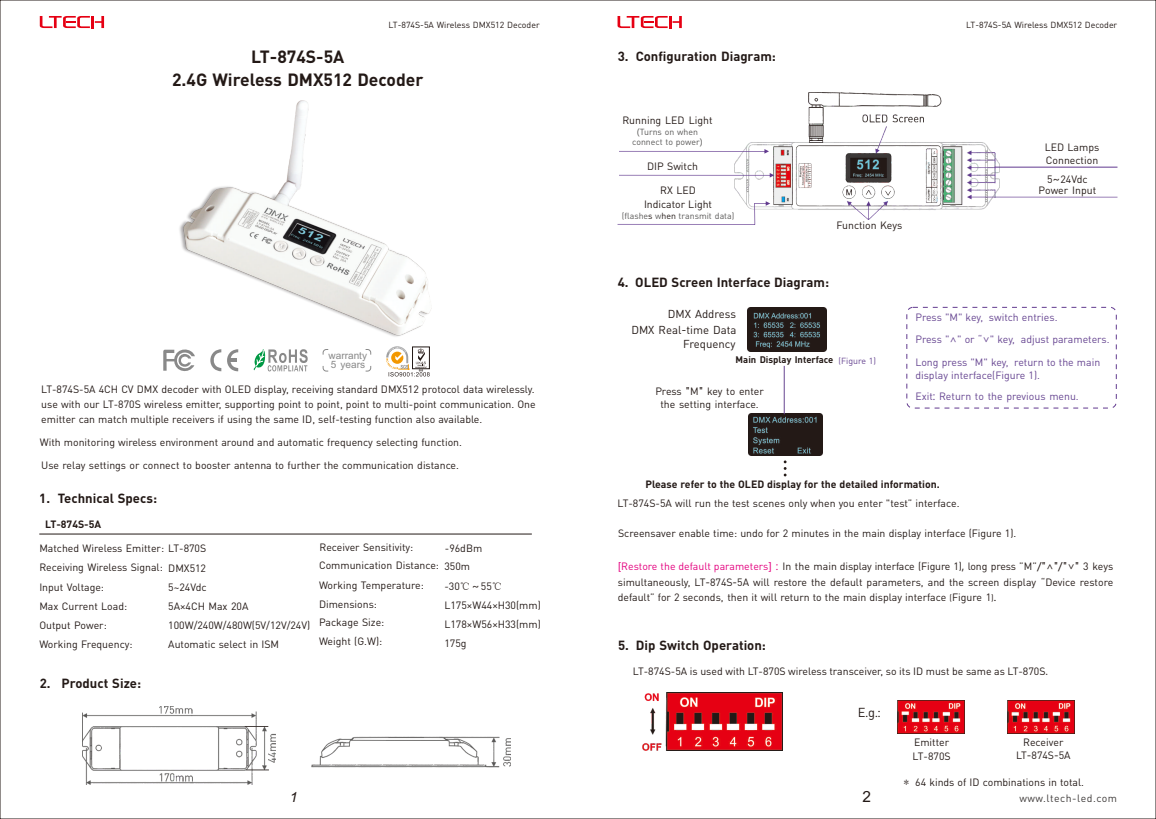
<style>
.page{position:relative;width:1156px;height:819px;background:#fff}
.page>*{position:absolute;margin:0;border:0;box-sizing:border-box;transform-origin:0 0}
.t1{font:700 17.5px/22.4px "DIN Pro";color:#231916;text-align:center}
.t2{font:15.4px "Arial";color:#231916}
.t3{font:italic 14px "Arial";color:#231916}
.t4{font:700 13.12px "DIN Pro";color:#231916}
.t5{font:700 13.12px "DIN Pro";color:#231916}
.t6{font:11.38px/15.8px "DIN Pro";color:#231916;text-align:right}
.t7{font:11.2px "Microsoft Ya Hei";color:#231916}
.t8{font:10.5px/19.1px "DIN Pro";color:#231916}
.t9{font:10.5px/22.2px "DIN Pro";color:#664591}
.t10{font:700 10.5px "DIN Pro";color:#231916}
.t11{font:10.5px "DIN Pro";letter-spacing:.05em;color:#3f3b3a}
.t12{font:9.97px/8.9px "Arial";color:#898989}
.t13{font:700 9.45px "DIN Pro";color:#231916}
.t14{font:8.75px "DIN Pro";color:#231916}
.t15{font:8.75px/10.3px "DIN Pro";color:#595857;text-align:center}
.t16{font:8.75px "DIN Pro";color:#664591}
.s1{font-family:"Sim Sun"}
.s2{font-family:"Microsoft Ya Hei"}
.s3{color:#231916}
.s4{font-family:"Microsoft Ya Hei";color:#e4007f}
.s5{color:#e4007f}
.s6{font-size:8.75px}
.s7{font-family:"DIN Pro";font-size:12.95px}
</style>
<div class="page">
<hr style="left:39px;top:533px;width:493px;height:1px;background:#231916">
<svg style="left:163px;top:349px;width:32px;height:22px"></svg>
<svg style="left:210px;top:349px;width:28px;height:22px"></svg>
<svg style="left:253px;top:349px;width:55px;height:22px"></svg>
<svg style="left:322px;top:349px;width:49px;height:23px"></svg>
<svg style="left:386px;top:346px;width:44px;height:30px"></svg>
<img style="left:735px;top:92px;width:264px;height:127px">
<svg style="left:967px;top:195px;width:150px;height:4px"></svg>
<hr style="left:995px;top:167px;width:122px;height:1px;background:#623a8f">
<svg style="left:619px;top:173px;width:155px;height:4px"></svg>
<svg style="left:619px;top:149px;width:150px;height:5px"></svg>
<div style="left:906px;top:307px;width:211px;height:101px;border:1px dashed #623a8f;border-radius:6px"></div>
<svg style="left:617px;top:201px;width:153px;height:24px"></svg>
<svg style="left:40px;top:16px;width:64px;height:12px"></svg>
<svg style="left:617px;top:16px;width:65px;height:12px"></svg>
<img style="left:83px;top:706px;width:427px;height:78px">
<img style="left:747px;top:307px;width:79px;height:44px">
<img style="left:749px;top:413px;width:74px;height:42px">
<hr style="left:784px;top:366px;width:1px;height:48px;background:#664591">
<svg style="left:784px;top:460px;width:2px;height:16px"></svg>
<img style="left:642px;top:692px;width:140px;height:58px">
<img style="left:898px;top:700px;width:67px;height:33px">
<img style="left:1008px;top:700px;width:67px;height:33px">
<img style="left:179px;top:100px;width:252px;height:237px">
<p class="t14" style="left:389px;top:21px;width:153px">LT-874S-5A Wireless DMX512 Decoder</p>
<h1 class="t1" style="left:172px;top:47px;width:253px">LT-874S-5A<br>2.4G Wireless DMX512 Decoder</h1>
<p class="t12" style="left:329px;top:351px;width:40px">warranty<br>5 years</p>
<p class="t8" style="left:41px;top:380px;width:495px">LT-874S-5A 4CH CV DMX decoder with OLED display, receiving standard DMX512 protocol data wirelessly.</p>
<p class="t8" style="left:41px;top:397px;width:496px;line-height:14.7px">use with our LT-870S wireless emitter, supporting point to point, point to multi-point communication. One emitter can match multiple receivers if using the same ID, self-testing function also available.</p>
<p class="t8" style="left:40px;top:434px;width:424px">With monitoring wireless environment around and automatic frequency selecting function.</p>
<p class="t8" style="left:41px;top:456px;width:419px">Use relay settings or connect to booster antenna to further the communication distance.</p>
<p class="t4" style="left:39px;top:493px;width:119px">1. Technical Specs:</p>
<p class="t8" style="left:39px;top:540px;width:168px;text-align:justify">Matched Wireless Emitter: LT-870S Receiving Wireless Signal: DMX512<br>Input Voltage:</p>
<p class="t10" style="left:45px;top:520px;width:57px">LT-874S-5A</p>
<p class="t8" style="left:319px;top:538px;width:95px">Receiver Sensitivity:</p>
<p class="t8" style="left:445px;top:539px;width:39px">-96dBm</p>
<p class="t8" style="left:319px;top:556px;width:122px">Communication Distance:<br>Working Temperature:<br>Dimensions:<br>Package Size:<br>Weight (G.W):</p>
<p class="t8" style="left:444px;top:558px;width:98px">350m<br>-30<span class="s1">℃</span><span class="s2">～</span>55<span class="s1">℃<br></span>L175×W44×H30(mm)<br>L178×W56×H33(mm)<br>175g</p>
<p class="t8" style="left:168px;top:578px;width:40px">5~24Vdc</p>
<p class="t8" style="left:39px;top:597px;width:89px">Max Current Load:</p>
<p class="t8" style="left:168px;top:597px;width:82px">5A×4CH Max 20A</p>
<p class="t8" style="left:39px;top:616px;width:69px">Output Power:</p>
<p class="t8" style="left:168px;top:616px;width:144px">100W/240W/480W(5V/12V/24V)</p>
<p class="t8" style="left:39px;top:635px;width:95px">Working Frequency:</p>
<p class="t8" style="left:168px;top:636px;width:112px">Automatic select in ISM</p>
<p class="t4" style="left:40px;top:677px;width:103px">2. Product Size:</p>
<h3 class="t3" style="left:290px;top:791px;width:9px">1</h3>
<p class="t5" style="left:618px;top:51px;width:160px">3. Configuration Diagram:</p>
<p class="t14" style="left:966px;top:21px;width:153px">LT-874S-5A Wireless DMX512 Decoder</p>
<p class="t8" style="left:622px;top:112px;width:92px">Running LED Light</p>
<p class="t15" style="left:632px;top:127px;width:72px"><span class="s2">(</span>Turns on when connect to power<span class="s2">)</span></p>
<p class="t8" style="left:644px;top:185px;width:70px;line-height:13.5px;text-align:center">RX LED<br>Indicator Light</p>
<p class="t15" style="left:622px;top:212px;width:114px">(flashe<span class="s3">s</span> w<span class="s3">hen</span> transmit data)</p>
<p class="t8" style="left:647px;top:157px;width:53px">DIP Switch</p>
<p class="t8" style="left:836px;top:216px;width:67px">Function Keys</p>
<p class="t8" style="left:1045px;top:141px;width:56px;line-height:13.5px">LED Lamps<br>Connection</p>
<p class="t8" style="left:1038px;top:181px;width:59px">Power Input</p>
<p class="t8" style="left:1047px;top:170px;width:42px">5<span class="s2">~</span>24Vdc</p>
<p class="t4" style="left:618px;top:277px;width:213px">4. OLED Screen Interface Diagram:</p>
<p class="t6" style="left:631px;top:307px;width:107px">DMX Address<br>DMX Real<span class="s2">-</span>time Data</p>
<p class="t6" style="left:683px;top:337px;width:54px">Frequency</p>
<p class="t13" style="left:736px;top:356px;width:99px">Main Display Interface</p>
<p class="t16" style="left:839px;top:357px;width:39px">(Figure 1)</p>
<p class="t8" style="left:655px;top:385px;width:110px;line-height:13.7px;text-align:center">Press <span class="s2">"</span>M<span class="s2">"</span> key to enter the setting interface.</p>
<p class="t9" style="left:915px;top:307px;width:196px">Press "M" key, switch entries.<br>Press "<span class="s2">∧</span>" or “<span class="s2">∨</span>" key, adjust parameters.<br>Long press "M" key, return to the main</p>
<p class="t9" style="left:915px;top:366px;width:165px;line-height:20.8px">display interface(Figure 1).<br>Exit<span class="s2">:</span> Return to the previous menu.</p>
<p class="t10" style="left:645px;top:480px;width:296px">Please refer to the OLED display for the detailed information.</p>
<p class="t8" style="left:617px;top:495px;width:343px">LT-874S-5A will run the test scenes only when you enter "test” interface.</p>
<p class="t8" style="left:618px;top:524px;width:400px">Screensaver enable time: undo for 2 minutes in the main display interface (Figure 1).</p>
<p class="t8" style="left:618px;top:558px;width:497px;line-height:15.9px;text-align:justify"><span class="s4">[</span><span class="s5">Restore the default parameters</span><span class="s4">]：</span>In the main display interface (Figure 1)<span class="s2">,</span> long press ”M”<span class="s2">/"∧"/"∨"</span> 3 keys simultaneously, LT<span class="s2">-</span>874S<span class="s2">-</span>5A will restore the default parameters, and the screen display “Device restore default” for 2 seconds, then it will return to the main display interface <span class="s6">(</span>Figure 1<span class="s6">)</span><span class="s2">.</span></p>
<p class="t4" style="left:618px;top:640px;width:149px">5. Dip Switch Operation:</p>
<p class="t8" style="left:633px;top:662px;width:419px">LT-874S-5A is used with LT-870S wireless transceiver, so its ID must be same as LT-870S<span class="s1">.</span></p>
<p class="t7" style="left:858px;top:708px;width:24px"><span class="s7">E</span>.<span class="s7">g</span>.:</p>
<h2 class="t2" style="left:862px;top:790px;width:10px">2</h2>
<p class="t8" style="left:913px;top:736px;width:40px;line-height:13.7px">Emitter<br>LT-870S</p>
<p class="t8" style="left:1016px;top:736px;width:56px;line-height:13.3px;text-align:center">Receiver<br>LT<span class="s2">-</span>874S<span class="s2">-</span>5A</p>
<p class="t8" style="left:904px;top:773px;width:182px"><span class="s1">*</span> 64 kinds of ID combinations in total.</p>
<p class="t11" style="left:1019px;top:793px;width:99px">www.ltech-led.com</p>
</div>
